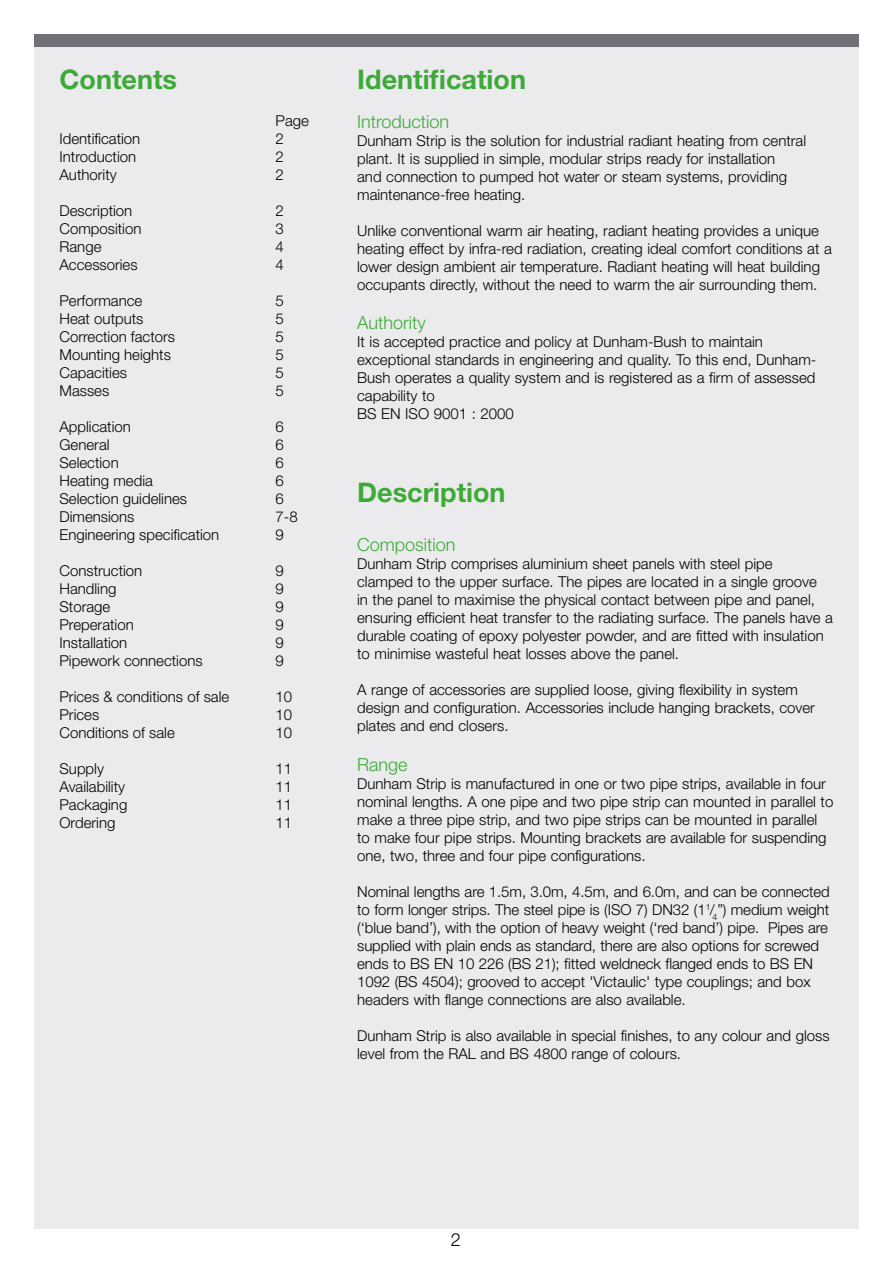
<style>
.page{position:relative;width:893px;height:1263px;background:#fff}
.page>*{position:absolute;margin:0;border:0;box-sizing:border-box;transform-origin:0 0}
.t1{font:700 27px "Helvetica Neue LT Std";color:#3daa37}
.t2{font:300 18px "Helvetica Neue LT Std";color:#3daa37}
.t3{font:300 18px "Helvetica Neue LT Std";color:#000}
.t4{font:300 15px/18px "Helvetica Neue LT Std";color:#000}
</style>
<div class="page">
<div style="left:34px;top:34px;width:825px;height:1195px;background:#ebebee"></div>
<div style="left:34px;top:34px;width:825px;height:13px;background:#727177"></div>
<h1 class="t1" style="left:60px;top:63px;width:119px">Contents</h1>
<h1 class="t1" style="left:357px;top:63px;width:170px">Identification</h1>
<p class="t4" style="left:276px;top:111px;width:35px">Page</p>
<p class="t4" style="left:60px;top:129px;width:82px">Identification</p>
<p class="t4" style="left:276px;top:129px;width:10px">2</p>
<p class="t4" style="left:60px;top:147px;width:78px">Introduction</p>
<p class="t4" style="left:276px;top:147px;width:10px">2</p>
<p class="t4" style="left:60px;top:165px;width:59px">Authority</p>
<p class="t4" style="left:276px;top:165px;width:10px">2</p>
<p class="t4" style="left:60px;top:201px;width:74px">Description</p>
<p class="t4" style="left:276px;top:201px;width:10px">2</p>
<p class="t4" style="left:60px;top:219px;width:83px">Composition</p>
<p class="t4" style="left:276px;top:219px;width:10px">3</p>
<p class="t4" style="left:60px;top:237px;width:43px">Range</p>
<p class="t4" style="left:276px;top:237px;width:10px">4</p>
<p class="t4" style="left:60px;top:255px;width:80px">Accessories</p>
<p class="t4" style="left:276px;top:255px;width:10px">4</p>
<p class="t4" style="left:60px;top:291px;width:84px">Performance</p>
<p class="t4" style="left:276px;top:291px;width:10px">5</p>
<p class="t4" style="left:60px;top:309px;width:85px">Heat outputs</p>
<p class="t4" style="left:276px;top:309px;width:10px">5</p>
<p class="t4" style="left:60px;top:327px;width:117px">Correction factors</p>
<p class="t4" style="left:276px;top:327px;width:10px">5</p>
<p class="t4" style="left:60px;top:345px;width:113px">Mounting heights</p>
<p class="t4" style="left:276px;top:345px;width:10px">5</p>
<p class="t4" style="left:60px;top:363px;width:69px">Capacities</p>
<p class="t4" style="left:276px;top:363px;width:10px">5</p>
<p class="t4" style="left:60px;top:381px;width:51px">Masses</p>
<p class="t4" style="left:276px;top:381px;width:10px">5</p>
<p class="t4" style="left:60px;top:417px;width:73px">Application</p>
<p class="t4" style="left:276px;top:417px;width:10px">6</p>
<p class="t4" style="left:60px;top:435px;width:52px">General</p>
<p class="t4" style="left:276px;top:435px;width:10px">6</p>
<p class="t4" style="left:60px;top:453px;width:61px">Selection</p>
<p class="t4" style="left:276px;top:453px;width:10px">6</p>
<p class="t4" style="left:60px;top:471px;width:95px">Heating media</p>
<p class="t4" style="left:276px;top:471px;width:10px">6</p>
<p class="t4" style="left:60px;top:489px;width:129px">Selection guidelines</p>
<p class="t4" style="left:276px;top:489px;width:10px">6</p>
<p class="t4" style="left:60px;top:507px;width:76px">Dimensions</p>
<p class="t4" style="left:276px;top:507px;width:24px">7-8</p>
<p class="t4" style="left:60px;top:525px;width:161px">Engineering specification</p>
<p class="t4" style="left:276px;top:525px;width:10px">9</p>
<p class="t4" style="left:60px;top:561px;width:84px">Construction</p>
<p class="t4" style="left:276px;top:561px;width:10px">9</p>
<p class="t4" style="left:60px;top:579px;width:58px">Handling</p>
<p class="t4" style="left:276px;top:579px;width:10px">9</p>
<p class="t4" style="left:60px;top:597px;width:52px">Storage</p>
<p class="t4" style="left:276px;top:597px;width:10px">9</p>
<p class="t4" style="left:60px;top:615px;width:76px">Preperation</p>
<p class="t4" style="left:276px;top:615px;width:10px">9</p>
<p class="t4" style="left:60px;top:633px;width:69px">Installation</p>
<p class="t4" style="left:276px;top:633px;width:10px">9</p>
<p class="t4" style="left:60px;top:651px;width:145px">Pipework connections</p>
<p class="t4" style="left:276px;top:651px;width:10px">9</p>
<p class="t4" style="left:60px;top:687px;width:171px">Prices &amp; conditions of sale</p>
<p class="t4" style="left:276px;top:687px;width:18px">10</p>
<p class="t4" style="left:60px;top:705px;width:41px">Prices</p>
<p class="t4" style="left:276px;top:705px;width:18px">10</p>
<p class="t4" style="left:60px;top:723px;width:117px">Conditions of sale</p>
<p class="t4" style="left:276px;top:723px;width:18px">10</p>
<p class="t4" style="left:60px;top:759px;width:46px">Supply</p>
<p class="t4" style="left:276px;top:759px;width:18px">11</p>
<p class="t4" style="left:60px;top:777px;width:67px">Availability</p>
<p class="t4" style="left:276px;top:777px;width:18px">11</p>
<p class="t4" style="left:60px;top:795px;width:69px">Packaging</p>
<p class="t4" style="left:276px;top:795px;width:18px">11</p>
<p class="t4" style="left:60px;top:813px;width:57px">Ordering</p>
<p class="t4" style="left:276px;top:813px;width:18px">11</p>
<p class="t2" style="left:357px;top:110px;width:94px">Introduction</p>
<p class="t4" style="left:357px;top:131px;width:450px">Dunham Strip is the solution for industrial radiant heating from central plant. It is supplied in simple, modular strips ready for installation<br>and connection to pumped hot water or steam systems, providing maintenance-free heating.</p>
<p class="t4" style="left:357px;top:221px;width:476px">Unlike conventional warm air heating, radiant heating provides a unique heating effect by infra-red radiation, creating ideal comfort conditions at a lower design ambient air temperature. Radiant heating will heat building occupants directly, without the need to warm the air surrounding them.</p>
<p class="t2" style="left:357px;top:312px;width:70px">Authority</p>
<p class="t4" style="left:357px;top:333px;width:461px">It is accepted practice and policy at Dunham-Bush to maintain exceptional standards in engineering and quality. To this end, Dunham-Bush operates a quality system and is registered as a firm of assessed capability to<br>BS EN ISO 9001 : 2000</p>
<h1 class="t1" style="left:357px;top:475px;width:150px">Description</h1>
<p class="t2" style="left:357px;top:534px;width:100px">Composition</p>
<p class="t4" style="left:357px;top:554px;width:477px">Dunham Strip comprises aluminium sheet panels with steel pipe<br>clamped to the upper surface. The pipes are located in a single groove<br>in the panel to maximise the physical contact between pipe and panel, ensuring efficient heat transfer to the radiating surface. The panels have a durable coating of epoxy polyester powder, and are fitted with insulation to minimise wasteful heat losses above the panel.</p>
<p class="t4" style="left:357px;top:680px;width:459px">A range of accessories are supplied loose, giving flexibility in system design and configuration. Accessories include hanging brackets, cover plates and end closers.</p>
<p class="t2" style="left:357px;top:753px;width:52px">Range</p>
<p class="t4" style="left:357px;top:774px;width:478px">Dunham Strip is manufactured in one or two pipe strips, available in four nominal lengths. A one pipe and two pipe strip can mounted in parallel to make a three pipe strip, and two pipe strips can be mounted in parallel to make four pipe strips. Mounting brackets are available for suspending one, two, three and four pipe configurations.</p>
<p class="t4" style="left:357px;top:882px;width:474px">Nominal lengths are 1.5m, 3.0m, 4.5m, and 6.0m, and can be connected to form longer strips. The steel pipe is (ISO 7) DN32 (1<sup>1</sup>/<sub>4</sub>”) medium weight (‘blue band’), with the option of heavy weight (‘red band’) pipe. Pipes are supplied with plain ends as standard, there are also options for screwed ends to BS EN 10 226 (BS 21); fitted weldneck flanged ends to BS EN 1092 (BS 4504); grooved to accept 'Victaulic' type couplings; and box headers with flange connections are also available.</p>
<p class="t4" style="left:357px;top:1026px;width:474px">Dunham Strip is also available in special finishes, to any colour and gloss level from the RAL and BS 4800 range of colours.</p>
<p class="t3" style="left:451px;top:1229px;width:12px">2</p>
</div>
